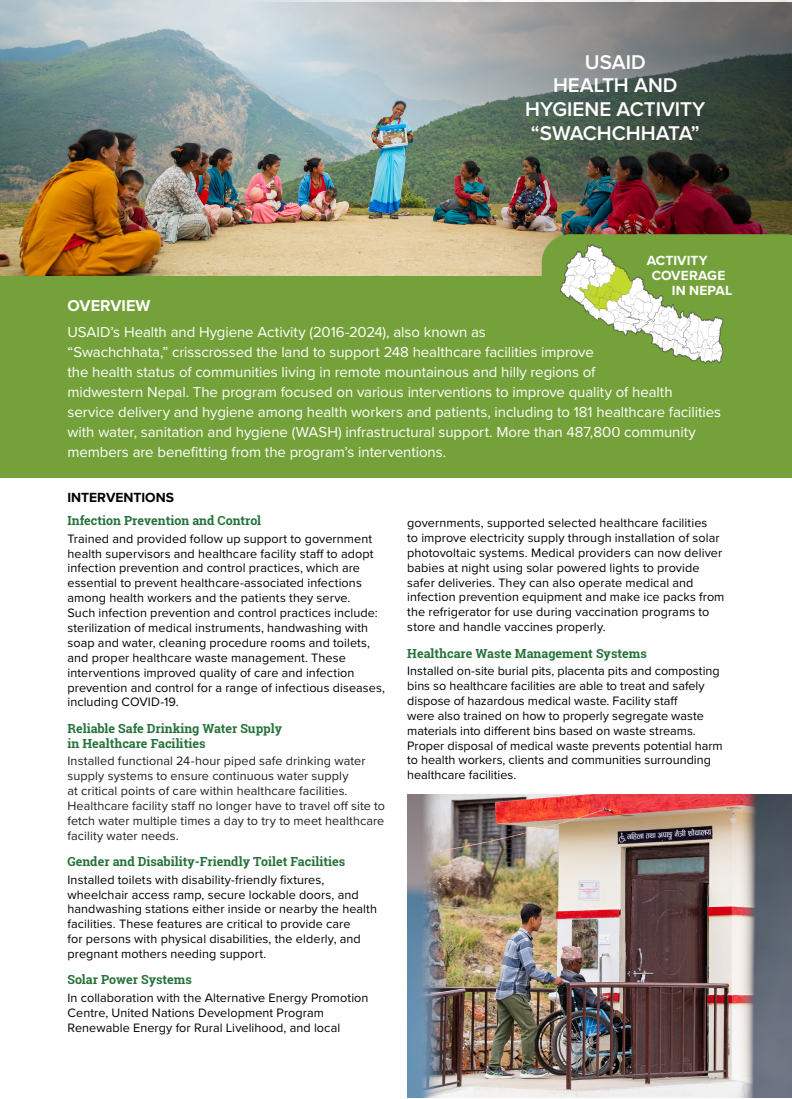
<style>
.page{position:relative;width:792px;height:1099px;background:#fff}
.page>*{position:absolute;margin:0;border:0;box-sizing:border-box;transform-origin:0 0}
.t1{font:600 20.62px/23.8px "Proxima Nova";color:#fff;text-align:center}
.Headline{font:700 16.25px "Proxima Nova";color:#fff}
.Body_text{font:15px/20px "Proxima Nova";letter-spacing:-.005em;color:#fff}
.Body_text-2{font:700 13.75px "Proxima Nova";letter-spacing:.005em;color:#fff}
.Headline-2{font:700 13.75px "Proxima Nova";color:#000}
.Body_text-3{font:12.62px/14.9px "Proxima Nova";letter-spacing:.005em;color:#000}
.Body_text-4{font:12.62px/14.9px "Proxima Nova";letter-spacing:.005em;color:#231f20}
.Headline_2{font:700 12.5px/15px "Roboto Slab";color:#257239}
</style>
<div class="page">
<div style="left:0;top:266px;width:792px;height:211px;background:#74a139"></div>
<img style="left:407px;top:794px;width:385px;height:303px">
<img style="left:0;top:3px;width:792px;height:273px">
<svg style="left:542px;top:234px;width:250px;height:42px"></svg>
<img style="left:557px;top:244px;width:177px;height:120px">
<p class="t1" style="left:525px;top:51px;width:182px">USAID<br>HEALTH AND<br>HYGIENE ACTIVITY “SWACHCHHATA”</p>
<p class="Body_text-2" style="left:647px;top:252px;width:62px">ACTIVITY</p>
<p class="Body_text-2" style="left:652px;top:267px;width:75px">COVERAGE</p>
<p class="Body_text-2" style="left:672px;top:282px;width:62px">IN NEPAL</p>
<p class="Headline" style="left:68px;top:296px;width:84px">OVERVIEW</p>
<p class="Body_text" style="left:68px;top:321px;width:655px">USAID’s Health and Hygiene Activity (2016-2024), also known as<br>“Swachchhata,” crisscrossed the land to support 248 healthcare facilities improve<br>the health status of communities living in remote mountainous and hilly regions of<br>midwestern Nepal. The program focused on various interventions to improve quality of health service delivery and hygiene among health workers and patients, including to 181 healthcare facilities with water, sanitation and hygiene (WASH) infrastructural support. More than 487,800 community members are benefitting from the program’s interventions.</p>
<p class="Headline-2" style="left:68px;top:488px;width:108px">INTERVENTIONS</p>
<p class="Headline_2" style="left:68px;top:512px;width:195px">Infection Prevention and Control</p>
<p class="Body_text-3" style="left:68px;top:530px;width:319px">Trained and provided follow up support to government health supervisors and healthcare facility staff to adopt infection prevention and control practices, which are essential to prevent healthcare-associated infections among health workers and the patients they serve.<br>Such infection prevention and control practices include: sterilization of medical instruments, handwashing with soap and water, cleaning procedure rooms and toilets, and proper healthcare waste management. These interventions improved quality of care and infection prevention and control for a range of infectious diseases, including COVID-19.</p>
<p class="Headline_2" style="left:68px;top:720px;width:216px">Reliable Safe Drinking Water Supply in Healthcare Facilities</p>
<p class="Body_text-4" style="left:68px;top:752px;width:319px">Installed functional 24-hour piped safe drinking water supply systems to ensure continuous water supply<br>at critical points of care within healthcare facilities.<br>Healthcare facility staff no longer have to travel off site to fetch water multiple times a day to try to meet healthcare facility water needs.</p>
<p class="Headline_2" style="left:68px;top:853px;width:279px">Gender and Disability-Friendly Toilet Facilities</p>
<p class="Body_text-3" style="left:68px;top:871px;width:311px">Installed toilets with disability-friendly fixtures, wheelchair access ramp, secure lockable doors, and handwashing stations either inside or nearby the health facilities. These features are critical to provide care<br>for persons with physical disabilities, the elderly, and pregnant mothers needing support.</p>
<p class="Headline_2" style="left:68px;top:971px;width:126px">Solar Power Systems</p>
<p class="Body_text-3" style="left:68px;top:989px;width:303px">In collaboration with the Alternative Energy Promotion<br>Centre, United Nations Development Program<br>Renewable Energy for Rural Livelihood, and local</p>
<p class="Body_text-3" style="left:407px;top:514px;width:319px">governments, supported selected healthcare facilities<br>to improve electricity supply through installation of solar photovoltaic systems. Medical providers can now deliver babies at night using solar powered lights to provide safer deliveries. They can also operate medical and infection prevention equipment and make ice packs from the refrigerator for use during vaccination programs to store and handle vaccines properly.</p>
<p class="Headline_2" style="left:407px;top:645px;width:241px">Healthcare Waste Management Systems</p>
<p class="Body_text-3" style="left:407px;top:662px;width:317px">Installed on-site burial pits, placenta pits and composting bins so healthcare facilities are able to treat and safely dispose of hazardous medical waste. Facility staff<br>were also trained on how to properly segregate waste materials into different bins based on waste streams.<br>Proper disposal of medical waste prevents potential harm to health workers, clients and communities surrounding healthcare facilities.</p>
</div>
